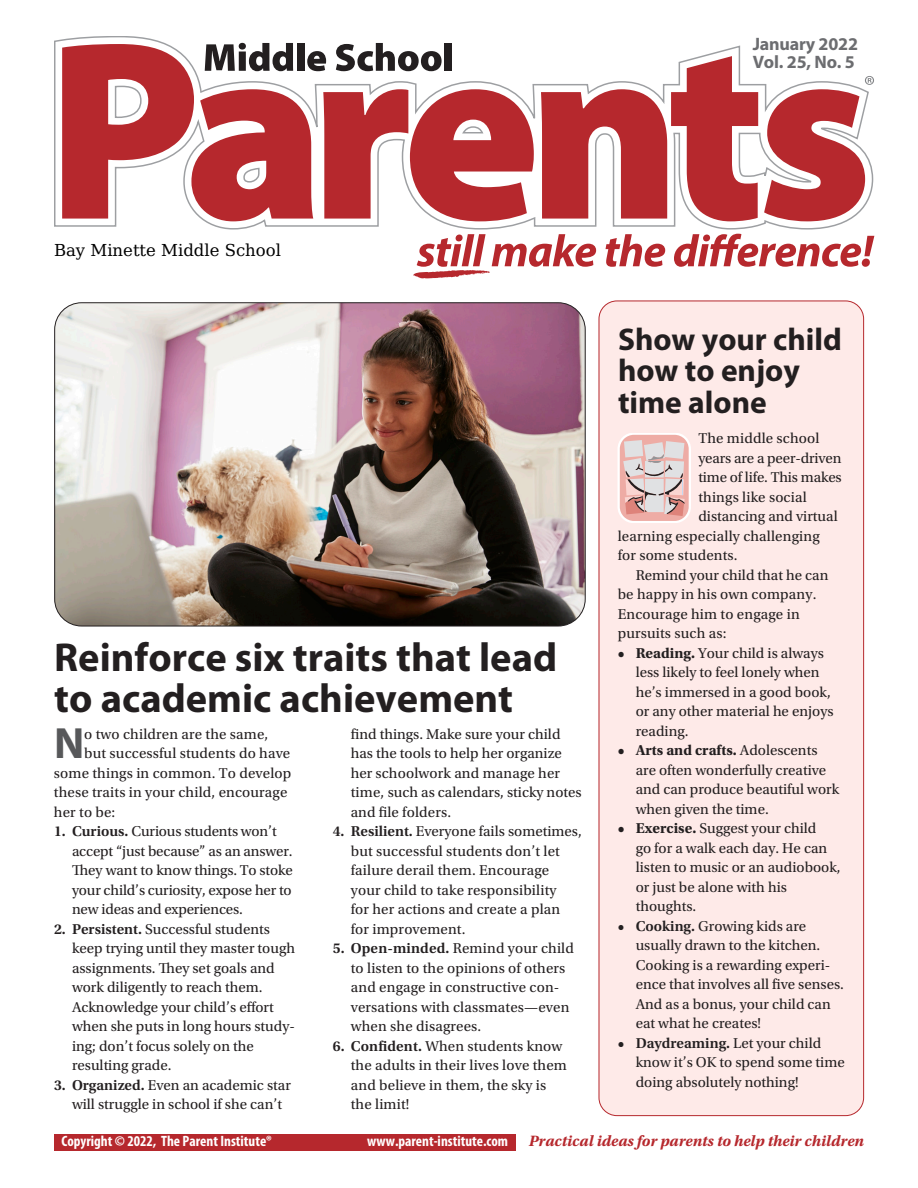
<style>
.page{position:relative;width:918px;height:1188px;background:#fff}
.page>*{position:absolute;margin:0;border:0;box-sizing:border-box;transform-origin:0 0}
.t1{font:700 43.95px "Myriad Pro";color:#57585a}
.t2{font:700 40.5px/40.5px "Myriad Pro";color:#231f20}
.t3{font:700 31.5px/31.5px "Myriad Pro";color:#231f20}
.t4{font:700 18px/18px "Myriad Pro";letter-spacing:-.01em;color:#6c6d70}
.t5{font:16.5px "DejaVu Math Te X Gyre";color:#000}
.t6{font:italic 700 15.75px "Utopia Std";color:#b6282d}
.t7{font:15px/19.5px "Utopia Std";color:#231f20}
.t8{font:700 condensed 15px "Myriad Pro";color:#fff}
.s1{font-weight:600}
.s2{font-weight:700}
</style>
<div class="page">
<svg style="left:54px;top:36px;width:794px;height:194px"></svg>
<svg style="left:606px;top:234px;width:59px;height:33px"></svg>
<svg style="left:674px;top:234px;width:200px;height:33px"></svg>
<svg style="left:62px;top:43px;width:472px;height:178px"></svg>
<div style="left:445px;top:43px;width:7px;height:28px;background:#231f20"></div>
<svg style="left:413px;top:234px;width:183px;height:44px"></svg>
<svg style="left:764px;top:76px;width:110px;height:145px"></svg>
<div style="left:599px;top:301px;width:265px;height:815px;background:#feeae8;border-radius:18px"></div>
<svg style="left:617px;top:433px;width:74px;height:89px;background:#e0c3c1"></svg>
<div style="left:54px;top:1134px;width:462px;height:16px;background:#b6282d"></div>
<img style="left:55px;top:304px;width:529px;height:322px">
<p class="t4" style="left:753px;top:34px;width:107px">January 2022<br>Vol. 25, No. 5</p>
<p class="t5" style="left:54px;top:243px;width:229px">Bay Minette Middle School</p>
<h2 class="t2" style="left:54px;top:636px;width:504px">Reinforce six traits that lead to academic achievement</h2>
<h1 class="t1" style="left:54px;top:715px;width:32px">N</h1>
<p class="t7" style="left:84px;top:725px;width:186px">o two children are the same,</p>
<p class="t7" style="left:84px;top:744px;width:207px">but successful students do have</p>
<p class="t7" style="left:54px;top:764px;width:239px">some things in common. To develop</p>
<p class="t7" style="left:54px;top:783px;width:235px">these traits in your child, encourage</p>
<p class="t7" style="left:54px;top:803px;width:63px">her to be:</p>
<p class="t7" style="left:72px;top:822px;width:222px;text-indent:-18px"><span class="s1">1. Curious.</span> Curious students won’t accept “just because” as an answer.<br>They want to know things. To stoke your child’s curiosity, expose her to new ideas and experiences.</p>
<p class="t7" style="left:72px;top:920px;width:225px;text-indent:-18px"><span class="s1">2. Persistent.</span> Successful students keep trying until they master tough assignments. They set goals and work diligently to reach them.<br>Acknowledge your child’s effort when she puts in long hours study&shy;ing; don’t focus solely on the resulting grade.</p>
<p class="t7" style="left:72px;top:1076px;width:220px;text-indent:-18px"><span class="s1">3. Organized.</span> Even an academic star will struggle in school if she can’t</p>
<p class="t7" style="left:351px;top:725px;width:232px">find things. Make sure your child has the tools to help her organize her schoolwork and manage her time, such as calendars, sticky notes and file folders.</p>
<p class="t7" style="left:351px;top:822px;width:232px;text-indent:-18px"><span class="s1">4. Resilient.</span> Everyone fails sometimes, but successful students don’t let failure derail them. Encourage your child to take responsibility<br>for her actions and create a plan for improvement.</p>
<p class="t7" style="left:351px;top:939px;width:225px;text-indent:-18px"><span class="s1">5. Open-minded.</span> Remind your child to listen to the opinions of others and engage in constructive con&shy;versations with classmates—even when she disagrees.</p>
<p class="t7" style="left:351px;top:1037px;width:218px;text-indent:-18px"><span class="s1">6. Confident.</span> When students know the adults in their lives love them and believe in them, the sky is the limit!</p>
<h3 class="t3" style="left:618px;top:322px;width:225px">Show your child how to enjoy time alone</h3>
<p class="t7" style="left:698px;top:429px;width:123px">The middle school</p>
<p class="t7" style="left:698px;top:448px;width:145px">years are a peer-driven</p>
<p class="t7" style="left:698px;top:468px;width:145px">time of life. This makes</p>
<p class="t7" style="left:698px;top:487px;width:110px">things like social</p>
<p class="t7" style="left:698px;top:507px;width:141px">distancing and virtual</p>
<p class="t7" style="left:618px;top:526px;width:204px">learning especially challenging</p>
<p class="t7" style="left:618px;top:546px;width:121px">for some students.</p>
<p class="t7" style="left:636px;top:565px;width:194px">Remind your child that he can</p>
<p class="t7" style="left:618px;top:585px;width:200px">be happy in his own company.</p>
<p class="t7" style="left:618px;top:604px;width:184px">Encourage him to engage in</p>
<p class="t7" style="left:618px;top:624px;width:110px">pursuits such as:</p>
<p class="t7" style="left:636px;top:643px;width:199px;text-indent:-18px"><span class="s2">• Reading.</span> Your child is always less likely to feel lonely when he’s immersed in a good book, or any other material he enjoys reading.</p>
<p class="t7" style="left:636px;top:741px;width:205px;text-indent:-18px"><span class="s2">• Arts and crafts.</span> Adolescents are often wonderfully creative and can produce beautiful work when given the time.</p>
<p class="t7" style="left:636px;top:819px;width:206px;text-indent:-18px"><span class="s2">• Exercise.</span> Suggest your child<br>go for a walk each day. He can listen to music or an audiobook, or just be alone with his thoughts.</p>
<p class="t7" style="left:636px;top:916px;width:210px;text-indent:-18px"><span class="s1">• Cooking.</span> Growing kids are usually drawn to the kitchen.<br>Cooking is a rewarding experi&shy;ence that involves all five senses.<br>And as a bonus, your child can eat what he creates!</p>
<p class="t7" style="left:636px;top:1033px;width:211px;text-indent:-18px"><span class="s1">• Daydreaming.</span> Let your child know it’s OK to spend some time doing absolutely nothing!</p>
<p class="t8" style="left:62px;top:1132px;width:212px">Copyright © 2022, The Parent Institute®</p>
<p class="t8" style="left:367px;top:1132px;width:142px">www.parent-institute.com</p>
<p class="t6" style="left:529px;top:1132px;width:337px">Practical ideas for parents to help their children</p>
</div>
